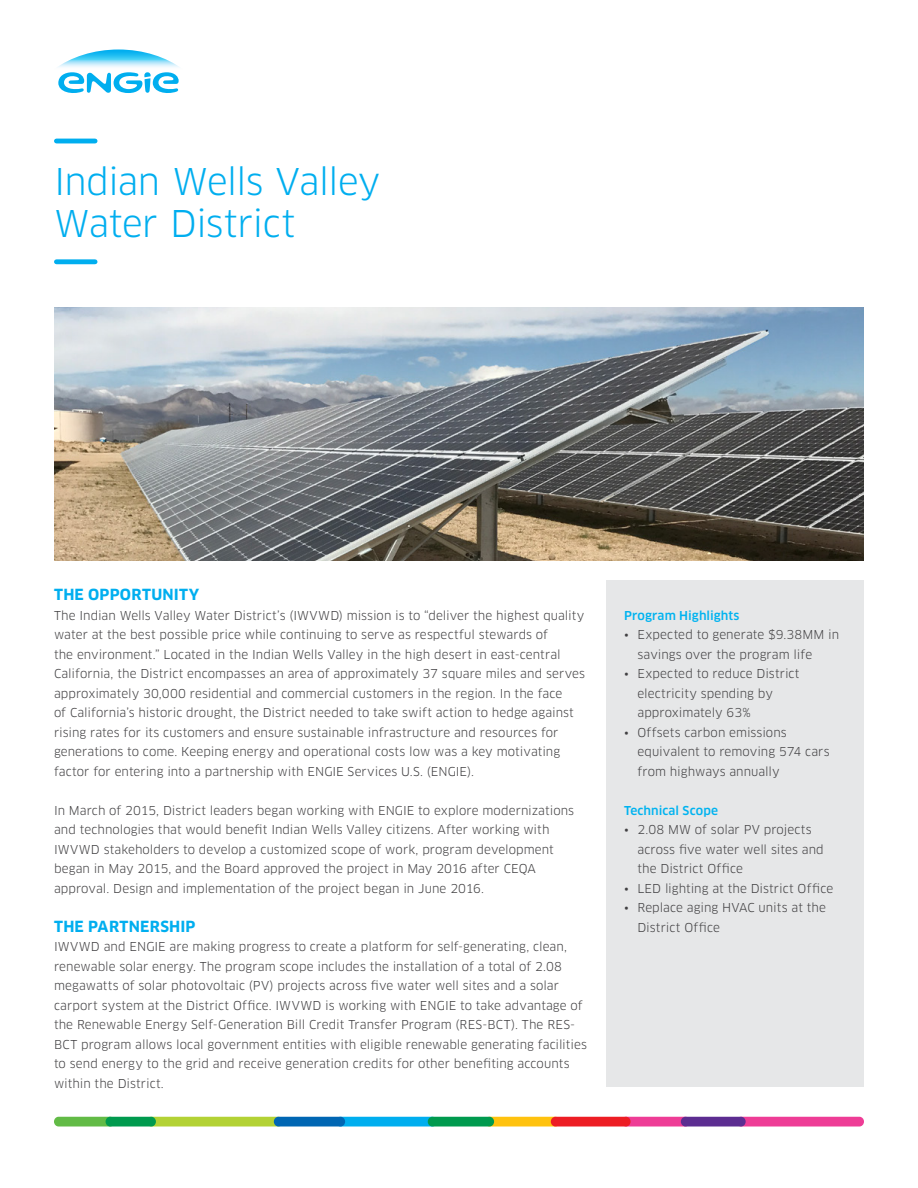
<style>
.page{position:relative;width:918px;height:1188px;background:#fff}
.page>*{position:absolute;margin:0;border:0;box-sizing:border-box;transform-origin:0 0}
.t1{font:36px/42px "Clan OT";letter-spacing:-.02em;color:#00aeef}
.t2{font:700 15px "Clan OT";letter-spacing:.015em;color:#00aeef}
.t3{font:12px/19.5px "Clan OT";letter-spacing:.005em;color:#414042}
.t4{font:500 12px "Clan OT";letter-spacing:.01em;color:#00b3f0}
</style>
<div class="page">
<svg style="left:58px;top:50px;width:121px;height:43px"></svg>
<img style="left:54px;top:308px;width:810px;height:253px">
<hr style="left:56px;top:139px;width:39px;height:4px;background:#00aeef">
<div style="left:56px;top:259px;width:39px;height:5px;background:#00aeef"></div>
<div style="left:606px;top:580px;width:258px;height:508px;background:#e6e7e8"></div>
<div style="left:736px;top:1117px;width:128px;height:9px;background:#ee3d96;border-radius:5px"></div>
<div style="left:621px;top:1117px;width:69px;height:9px;background:#ee3d96;border-radius:5px"></div>
<div style="left:485px;top:1117px;width:75px;height:9px;background:#ffc20e;border-radius:5px"></div>
<div style="left:551px;top:1117px;width:80px;height:9px;background:#ed1d24;border-radius:5px"></div>
<div style="left:336px;top:1117px;width:101px;height:9px;background:#00aeef;border-radius:5px"></div>
<div style="left:147px;top:1117px;width:136px;height:9px;background:#b3d235;border-radius:5px"></div>
<div style="left:54px;top:1117px;width:61px;height:9px;background:#62bb46;border-radius:5px"></div>
<div style="left:428px;top:1117px;width:66px;height:9px;background:#009a4e;border-radius:5px"></div>
<div style="left:274px;top:1117px;width:71px;height:9px;background:#0066b3;border-radius:5px"></div>
<div style="left:106px;top:1117px;width:50px;height:9px;background:#009a4e;border-radius:5px"></div>
<div style="left:681px;top:1117px;width:65px;height:9px;background:#5c2d91;border-radius:5px"></div>
<h1 class="t1" style="left:54px;top:160px;width:328px">Indian Wells Valley<br>Water District</h1>
<p class="t2" style="left:54px;top:586px;width:147px">THE OPPORTUNITY</p>
<p class="t3" style="left:54px;top:605px;width:533px">The Indian Wells Valley Water District’s (IWVWD) mission is to “deliver the highest quality water at the best possible price while continuing to serve as respectful stewards of<br>the environment.” Located in the Indian Wells Valley in the high desert in east-central California, the District encompasses an area of approximately 37 square miles and serves approximately 30,000 residential and commercial customers in the region. In the face<br>of California’s historic drought, the District needed to take swift action to hedge against rising rates for its customers and ensure sustainable infrastructure and resources for generations to come. Keeping energy and operational costs low was a key motivating factor for entering into a partnership with ENGIE Services U.S. (ENGIE).</p>
<p class="t3" style="left:54px;top:800px;width:522px">In March of 2015, District leaders began working with ENGIE to explore modernizations and technologies that would benefit Indian Wells Valley citizens. After working with IWVWD stakeholders to develop a customized scope of work, program development began in May 2015, and the Board approved the project in May 2016 after CEQA approval. Design and implementation of the project began in June 2016.</p>
<p class="t2" style="left:54px;top:917px;width:143px">THE PARTNERSHIP</p>
<p class="t3" style="left:54px;top:937px;width:535px">IWVWD and ENGIE are making progress to create a platform for self-generating, clean, renewable solar energy. The program scope includes the installation of a total of 2.08 megawatts of solar photovoltaic (PV) projects across five water well sites and a solar carport system at the District Office. IWVWD is working with ENGIE to take advantage of the Renewable Energy Self-Generation Bill Credit Transfer Program (RES-BCT). The RES-BCT program allows local government entities with eligible renewable generating facilities to send energy to the grid and receive generation credits for other benefiting accounts within the District.</p>
<p class="t4" style="left:624px;top:608px;width:117px">Program Highlights</p>
<p class="t3" style="left:638px;top:625px;width:203px;text-indent:-14px">• Expected to generate $9.38MM in savings over the program life</p>
<p class="t3" style="left:638px;top:664px;width:164px;text-indent:-14px">• Expected to reduce District electricity spending by approximately 63%</p>
<p class="t3" style="left:638px;top:722px;width:194px;text-indent:-14px">• Offsets carbon emissions equivalent to removing 574 cars from highways annually</p>
<p class="t4" style="left:624px;top:803px;width:96px">Technical Scope</p>
<p class="t3" style="left:638px;top:820px;width:188px;text-indent:-14px">• 2.08 MW of solar PV projects across five water well sites and the District Office</p>
<p class="t3" style="left:624px;top:878px;width:211px">• LED lighting at the District Office</p>
<p class="t3" style="left:638px;top:898px;width:190px;text-indent:-14px">• Replace aging HVAC units at the<br>District Office</p>
</div>
